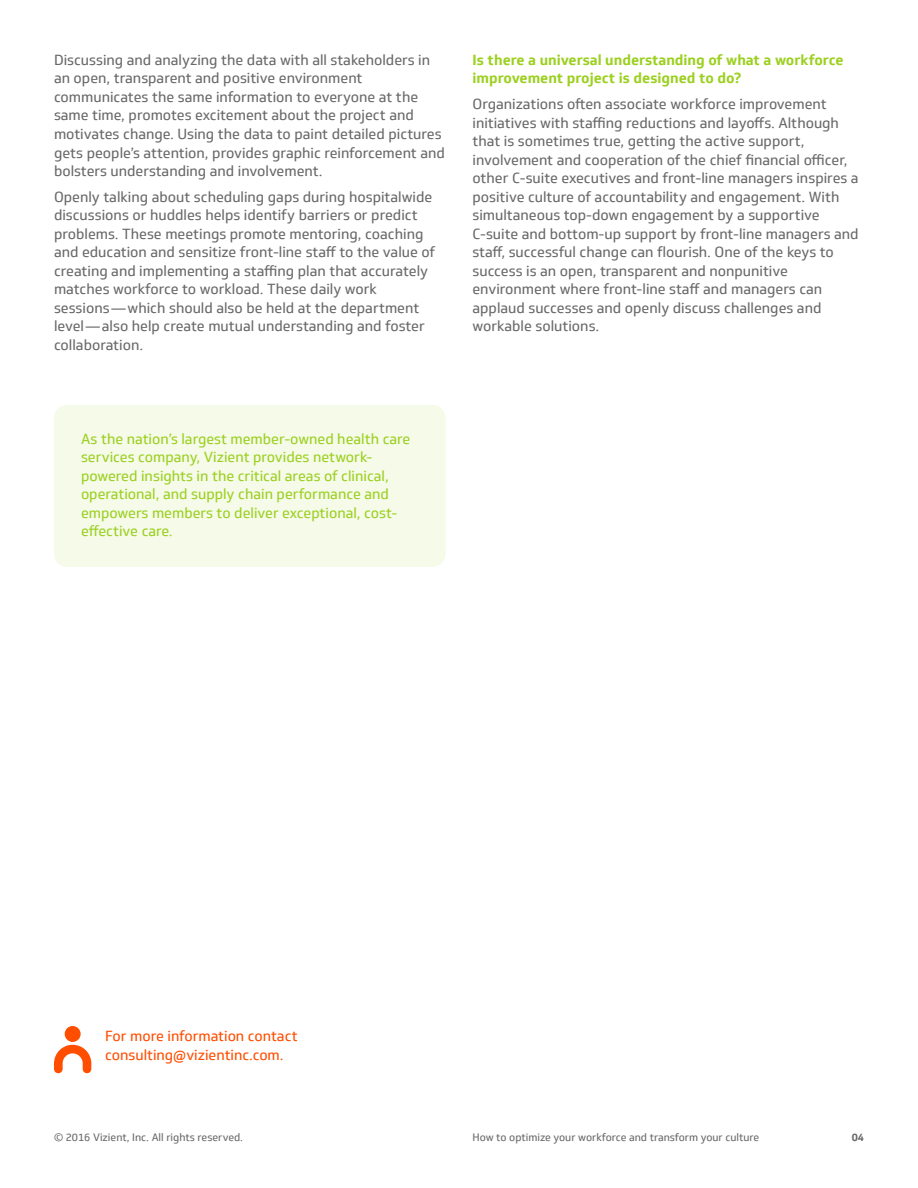
<style>
.page{position:relative;width:918px;height:1188px;background:#fff}
.page>*{position:absolute;margin:0;border:0;box-sizing:border-box;transform-origin:0 0}
.t1{font:14.25px/18.5px "Soleto";color:#696969}
.t2{font:14.25px/18.6px "Soleto";color:#9cd020}
.t3{font:700 14.25px/18.5px "Soleto";color:#9cd020}
.t4{font:14.25px/18.5px "Soleto";color:#ff4e00}
.t5{font:10.5px "Soleto";color:#696969}
.t6{font:700 10.5px "Soleto";color:#696969}
</style>
<div class="page">
<svg style="left:54px;top:1026px;width:37px;height:47px"></svg>
<div style="left:54px;top:405px;width:392px;height:162px;background:#f5fae9;border-radius:14px"></div>
<p class="t1" style="left:54px;top:51px;width:392px">Discussing and analyzing the data with all stakeholders in an open, transparent and positive environment communicates the same information to everyone at the same time, promotes excitement about the project and motivates change. Using the data to paint detailed pictures gets people’s attention, provides graphic reinforcement and bolsters understanding and involvement.</p>
<p class="t1" style="left:54px;top:188px;width:382px">Openly talking about scheduling gaps during hospitalwide discussions or huddles helps identify barriers or predict problems. These meetings promote mentoring, coaching and education and sensitize front-line staff to the value of creating and implementing a staffing plan that accurately matches workforce to workload. These daily work sessions—which should also be held at the department level—also help create mutual understanding and foster collaboration.</p>
<p class="t3" style="left:472px;top:51px;width:373px">Is there a universal understanding of what a workforce improvement project is designed to do?</p>
<p class="t1" style="left:472px;top:95px;width:388px">Organizations often associate workforce improvement initiatives with staffing reductions and layoffs. Although that is sometimes true, getting the active support, involvement and cooperation of the chief financial officer, other C-suite executives and front-line managers inspires a positive culture of accountability and engagement. With simultaneous top-down engagement by a supportive C-suite and bottom-up support by front-line managers and staff, successful change can flourish. One of the keys to success is an open, transparent and nonpunitive environment where front-line staff and managers can applaud successes and openly discuss challenges and workable solutions.</p>
<p class="t2" style="left:81px;top:429px;width:331px">As the nation’s largest member-owned health care services company, Vizient provides network&shy;powered insights in the critical areas of clinical, operational, and supply chain performance and empowers members to deliver exceptional, cost&shy;effective care.</p>
<p class="t4" style="left:105px;top:1027px;width:194px">For more information contact consulting@vizientinc.com.</p>
<p class="t5" style="left:54px;top:1131px;width:191px">© 2016 Vizient, Inc. All rights reserved.</p>
<p class="t5" style="left:472px;top:1131px;width:288px">How to optimize your workforce and transform your culture</p>
<p class="t6" style="left:852px;top:1131px;width:14px">04</p>
</div>
